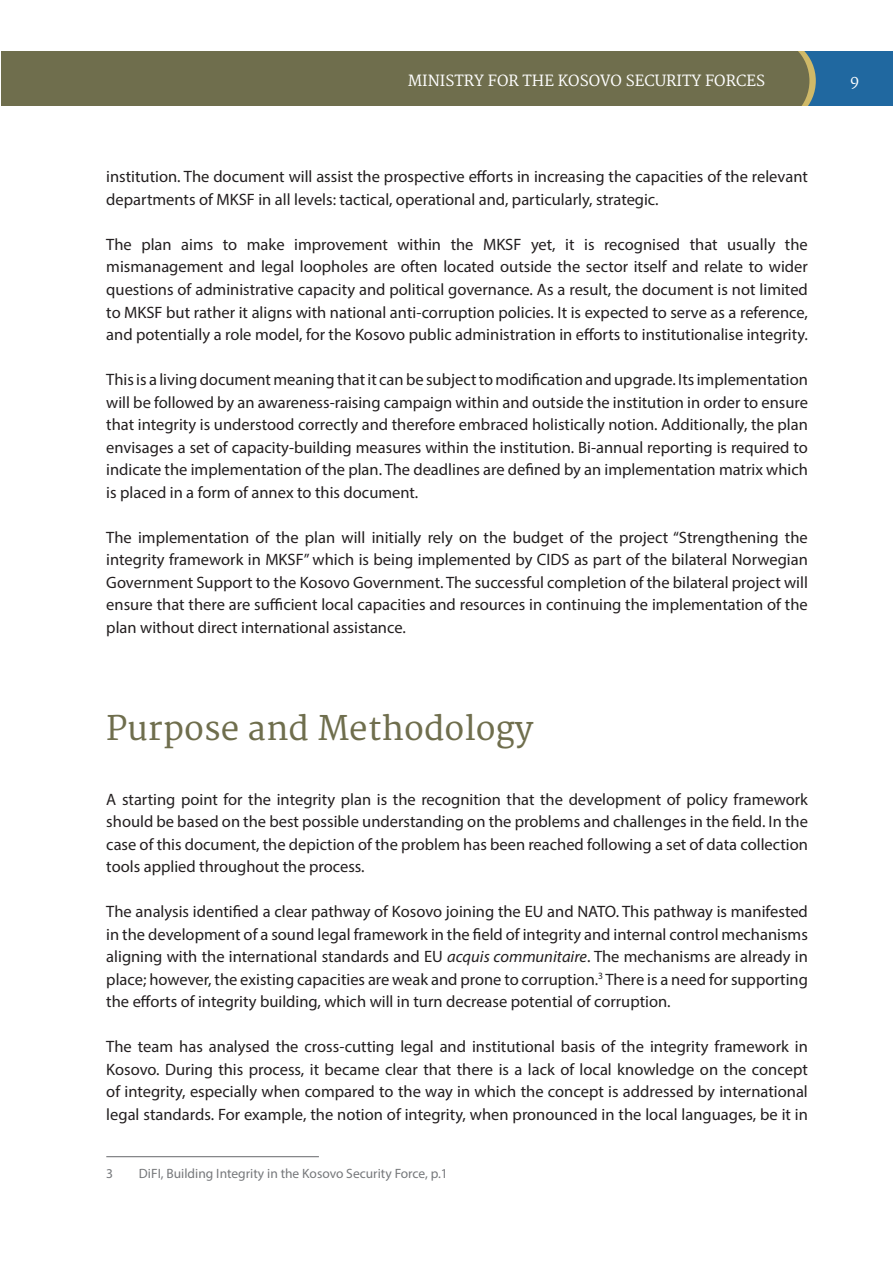
<style>
.page{position:relative;width:893px;height:1263px;background:#fff}
.page>*{position:absolute;margin:0;border:0;box-sizing:border-box;transform-origin:0 0}
.t1{font:33px "Merriweather";color:#6f6e4d}
.t2{font:16.5px/22.5px "Myriad Pro";color:#231f20;text-align:justify}
.t3{font:15px "Merriweather";color:#fff}
.t4{font:13.5px "Myriad Pro";color:#76787b}
.s1{font-style:italic}
</style>
<div class="page">
<div style="left:741px;top:37px;width:152px;height:88px;background:#2068a0"></div>
<div style="left:1px;top:28px;width:746px;height:110px;background:#6f6e4d"></div>
<svg style="left:727px;top:36px;width:89px;height:89px"></svg>
<div style="left:721px;top:36px;width:88px;height:89px;background:#6f6e4d;border-radius:50%"></div>
<div style="left:1px;top:0;width:892px;height:51px;background:#fff"></div>
<div style="left:1px;top:106px;width:892px;height:44px;background:#fff"></div>
<hr style="left:106px;top:1156px;width:213px;height:1px;background:#76787b">
<p class="t3" style="left:408px;top:72px;width:359px">MINISTRY FOR THE KOSOVO SECURITY FORCES</p>
<p class="t3" style="left:850px;top:72px;width:11px">9</p>
<p class="t2" style="left:106px;top:165px;width:703px">institution. The document will assist the prospective efforts in increasing the capacities of the relevant departments of MKSF in all levels: tactical, operational and, particularly, strategic.</p>
<p class="t2" style="left:106px;top:233px;width:703px">The plan aims to make improvement within the MKSF yet, it is recognised that usually the mismanagement and legal loopholes are often located outside the sector itself and relate to wider questions of administrative capacity and political governance. As a result, the document is not limited to MKSF but rather it aligns with national anti-corruption policies. It is expected to serve as a reference, and potentially a role model, for the Kosovo public administration in efforts to institutionalise integrity.</p>
<p class="t2" style="left:106px;top:368px;width:703px">This is a living document meaning that it can be subject to modification and upgrade. Its implementation will be followed by an awareness-raising campaign within and outside the institution in order to ensure that integrity is understood correctly and therefore embraced holistically notion. Additionally, the plan envisages a set of capacity-building measures within the institution. Bi-annual reporting is required to indicate the implementation of the plan. The deadlines are defined by an implementation matrix which is placed in a form of annex to this document.</p>
<p class="t2" style="left:106px;top:525px;width:703px">The implementation of the plan will initially rely on the budget of the project “Strengthening the integrity framework in MKSF” which is being implemented by CIDS as part of the bilateral Norwegian Government Support to the Kosovo Government. The successful completion of the bilateral project will ensure that there are sufficient local capacities and resources in continuing the implementation of the plan without direct international assistance.</p>
<h1 class="t1" style="left:106px;top:709px;width:429px">Purpose and Methodology</h1>
<p class="t2" style="left:106px;top:788px;width:703px">A starting point for the integrity plan is the recognition that the development of policy framework should be based on the best possible understanding on the problems and challenges in the field. In the case of this document, the depiction of the problem has been reached following a set of data collection tools applied throughout the process.</p>
<p class="t2" style="left:106px;top:900px;width:703px">The analysis identified a clear pathway of Kosovo joining the EU and NATO. This pathway is manifested in the development of a sound legal framework in the field of integrity and internal control mechanisms aligning with the international standards and EU <span class="s1">acquis communitaire</span>. The mechanisms are already in place; however, the existing capacities are weak and prone to corruption.<sup>3</sup> There is a need for supporting the efforts of integrity building, which will in turn decrease potential of corruption.</p>
<p class="t2" style="left:106px;top:1035px;width:703px">The team has analysed the cross-cutting legal and institutional basis of the integrity framework in Kosovo. During this process, it became clear that there is a lack of local knowledge on the concept of integrity, especially when compared to the way in which the concept is addressed by international legal standards. For example, the notion of integrity, when pronounced in the local languages, be it in</p>
<p class="t4" style="left:106px;top:1165px;width:8px">3</p>
<p class="t4" style="left:139px;top:1165px;width:310px">DiFI, Building Integrity in the Kosovo Security Force, p.1</p>
</div>
